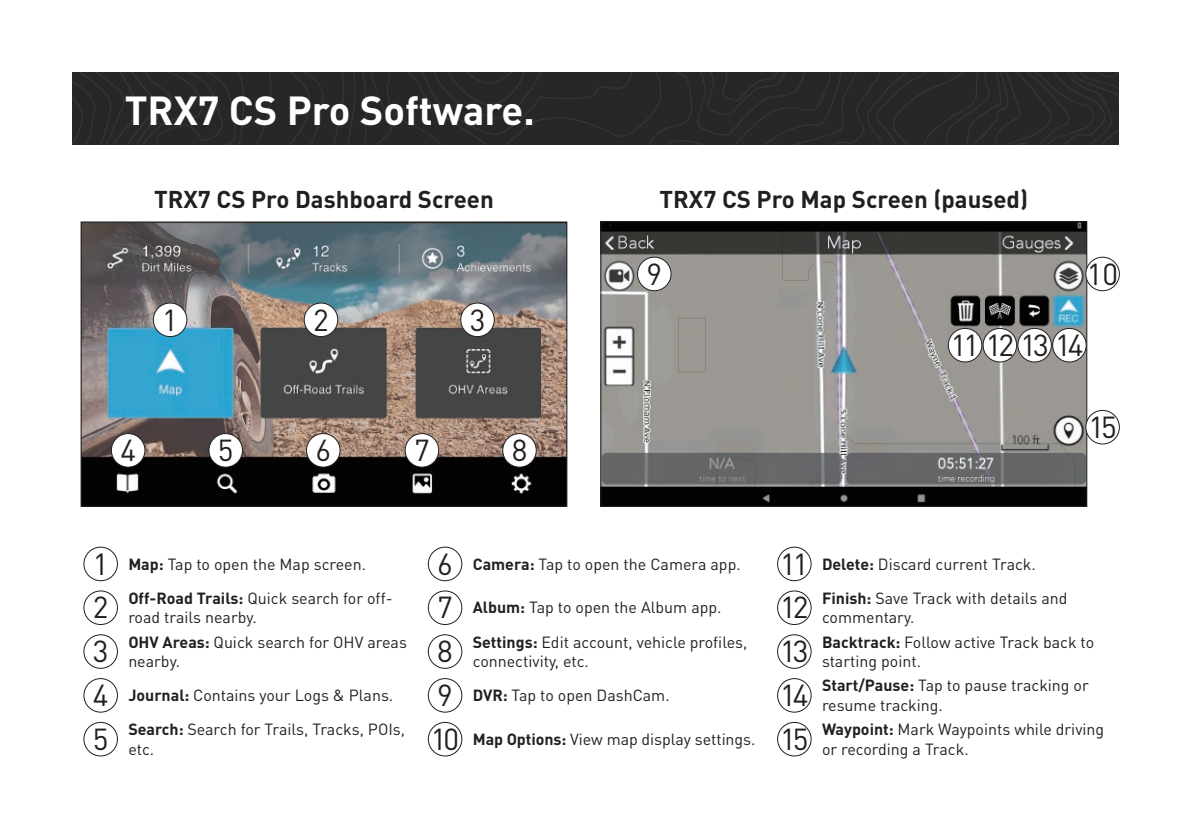
<style>
.page{position:relative;width:1191px;height:840px;background:#fff}
.page>*{position:absolute;margin:0;border:0;box-sizing:border-box;transform-origin:0 0}
.t1{font:700 40px "DINOT";color:#fff}
.t2{font:30px "DINOT";letter-spacing:-.1em;color:#231f20}
.t3{font:700 24px "DINOT";color:#231f20}
.t4{font:16px/19.2px "DINOT";color:#231f20}
.s1{font-size:30px}
.s2{font-weight:700}
</style>
<div class="page">
<img style="left:72px;top:72px;width:1047px;height:72px">
<img style="left:602px;top:223px;width:483px;height:281px">
<div style="left:600px;top:221px;width:487px;height:285px;border:1px solid #231f20"></div>
<div style="left:948px;top:328px;width:33px;height:34px;background:#fff;border-radius:50%"></div>
<div style="left:948px;top:328px;width:34px;height:34px;border:1px solid #231f20;border-radius:50%"></div>
<div style="left:983px;top:328px;width:33px;height:34px;background:#fff;border-radius:50%"></div>
<div style="left:982px;top:328px;width:35px;height:34px;border:1px solid #231f20;border-radius:50%"></div>
<div style="left:1018px;top:328px;width:33px;height:34px;background:#fff;border-radius:50%"></div>
<div style="left:1017px;top:328px;width:34px;height:34px;border:1px solid #231f20;border-radius:50%"></div>
<div style="left:1052px;top:328px;width:34px;height:34px;background:#fff;border-radius:50%"></div>
<div style="left:1052px;top:328px;width:34px;height:34px;border:1px solid #231f20;border-radius:50%"></div>
<div style="left:1085px;top:257px;width:34px;height:34px;border:1px solid #231f20;border-radius:50%"></div>
<div style="left:637px;top:257px;width:34px;height:33px;background:#fff;border-radius:50%"></div>
<div style="left:637px;top:257px;width:34px;height:34px;border:1px solid #231f20;border-radius:50%"></div>
<div style="left:1085px;top:410px;width:34px;height:34px;border:1px solid #231f20;border-radius:50%"></div>
<div style="left:84px;top:546px;width:34px;height:34px;border:1px solid #231f20;border-radius:50%"></div>
<div style="left:84px;top:590px;width:34px;height:34px;border:1px solid #231f20;border-radius:50%"></div>
<div style="left:84px;top:634px;width:34px;height:34px;border:1px solid #231f20;border-radius:50%"></div>
<div style="left:84px;top:678px;width:34px;height:34px;border:1px solid #231f20;border-radius:50%"></div>
<div style="left:84px;top:721px;width:34px;height:34px;border:1px solid #231f20;border-radius:50%"></div>
<div style="left:428px;top:546px;width:34px;height:34px;border:1px solid #231f20;border-radius:50%"></div>
<div style="left:428px;top:590px;width:34px;height:34px;border:1px solid #231f20;border-radius:50%"></div>
<div style="left:428px;top:634px;width:34px;height:34px;border:1px solid #231f20;border-radius:50%"></div>
<div style="left:428px;top:678px;width:34px;height:34px;border:1px solid #231f20;border-radius:50%"></div>
<div style="left:428px;top:721px;width:34px;height:34px;border:1px solid #231f20;border-radius:50%"></div>
<div style="left:777px;top:546px;width:34px;height:34px;border:1px solid #231f20;border-radius:50%"></div>
<div style="left:777px;top:590px;width:34px;height:34px;border:1px solid #231f20;border-radius:50%"></div>
<div style="left:777px;top:634px;width:34px;height:34px;border:1px solid #231f20;border-radius:50%"></div>
<div style="left:777px;top:678px;width:34px;height:34px;border:1px solid #231f20;border-radius:50%"></div>
<div style="left:777px;top:721px;width:34px;height:34px;border:1px solid #231f20;border-radius:50%"></div>
<img style="left:83px;top:223px;width:482px;height:281px">
<div style="left:81px;top:221px;width:486px;height:285px;border:1px solid #231f20"></div>
<div style="left:153px;top:303px;width:34px;height:33px;background:#fff;border-radius:50%"></div>
<div style="left:153px;top:302px;width:34px;height:34px;border:1px solid #231f20;border-radius:50%"></div>
<div style="left:304px;top:303px;width:34px;height:33px;background:#fff;border-radius:50%"></div>
<div style="left:304px;top:302px;width:34px;height:34px;border:1px solid #231f20;border-radius:50%"></div>
<div style="left:461px;top:303px;width:33px;height:33px;background:#fff;border-radius:50%"></div>
<div style="left:460px;top:302px;width:34px;height:34px;border:1px solid #231f20;border-radius:50%"></div>
<div style="left:111px;top:433px;width:34px;height:34px;background:#fff;border-radius:50%"></div>
<div style="left:111px;top:433px;width:34px;height:34px;border:1px solid #231f20;border-radius:50%"></div>
<div style="left:209px;top:433px;width:33px;height:34px;background:#fff;border-radius:50%"></div>
<div style="left:209px;top:433px;width:34px;height:34px;border:1px solid #231f20;border-radius:50%"></div>
<div style="left:306px;top:433px;width:34px;height:34px;background:#fff;border-radius:50%"></div>
<div style="left:306px;top:433px;width:34px;height:34px;border:1px solid #231f20;border-radius:50%"></div>
<div style="left:405px;top:433px;width:34px;height:34px;background:#fff;border-radius:50%"></div>
<div style="left:405px;top:433px;width:34px;height:34px;border:1px solid #231f20;border-radius:50%"></div>
<div style="left:503px;top:433px;width:33px;height:34px;background:#fff;border-radius:50%"></div>
<div style="left:502px;top:433px;width:34px;height:34px;border:1px solid #231f20;border-radius:50%"></div>
<h1 class="t1" style="left:125px;top:83px;width:412px">TRX7 CS Pro Software.</h1>
<h3 class="t3" style="left:154px;top:183px;width:341px">TRX7 CS Pro Dashboard Screen</h3>
<h3 class="t3" style="left:659px;top:183px;width:370px">TRX7 CS Pro Map Screen (paused)</h3>
<h2 class="t2" style="left:162px;top:299px;width:17px">1</h2>
<h2 class="t2" style="left:313px;top:299px;width:17px">2</h2>
<h2 class="t2" style="left:470px;top:299px;width:17px">3</h2>
<h2 class="t2" style="left:120px;top:429px;width:17px">4</h2>
<h2 class="t2" style="left:218px;top:429px;width:17px">5</h2>
<h2 class="t2" style="left:315px;top:429px;width:17px">6</h2>
<h2 class="t2" style="left:414px;top:429px;width:17px">7</h2>
<h2 class="t2" style="left:511px;top:429px;width:17px">8</h2>
<h2 class="t2" style="left:646px;top:253px;width:17px">9</h2>
<h2 class="t2" style="left:1087px;top:253px;width:33px">10</h2>
<h2 class="t2" style="left:951px;top:324px;width:134px">11 12 13 14</h2>
<h2 class="t2" style="left:1088px;top:406px;width:30px">15</h2>
<p class="t4" style="left:93px;top:553px;width:275px"><span class="s1">1</span> <span class="s2">Map:</span> Tap to open the Map screen.</p>
<h2 class="t2" style="left:93px;top:587px;width:17px">2</h2>
<p class="t4" style="left:128px;top:587px;width:266px"><span class="s2">Off-Road Trails:</span> Quick search for off&shy;road trails nearby.</p>
<h2 class="t2" style="left:93px;top:630px;width:17px">3</h2>
<p class="t4" style="left:128px;top:631px;width:280px"><span class="s2">OHV Areas:</span> Quick search for OHV areas nearby.</p>
<p class="t4" style="left:93px;top:684px;width:302px"><span class="s1">4</span> <span class="s2">Journal:</span> Contains your Logs &amp; Plans.</p>
<h2 class="t2" style="left:93px;top:718px;width:17px">5</h2>
<p class="t4" style="left:128px;top:718px;width:278px"><span class="s2">Search:</span> Search for Trails, Tracks, POIs, etc.</p>
<p class="t4" style="left:437px;top:553px;width:305px"><span class="s1">6</span> <span class="s2">Camera:</span> Tap to open the Camera app.</p>
<p class="t4" style="left:437px;top:597px;width:286px"><span class="s1">7</span> <span class="s2">Album:</span> Tap to open the Album app.</p>
<h2 class="t2" style="left:437px;top:630px;width:17px">8</h2>
<p class="t4" style="left:473px;top:631px;width:276px"><span class="s2">Settings:</span> Edit account, vehicle profiles, connectivity, etc.</p>
<p class="t4" style="left:437px;top:684px;width:234px"><span class="s1">9</span> <span class="s2">DVR:</span> Tap to open DashCam.</p>
<p class="t4" style="left:431px;top:728px;width:326px"><span class="s1">10</span> <span class="s2">Map Options:</span> View map display settings.</p>
<p class="t4" style="left:780px;top:553px;width:257px"><span class="s1">11</span> <span class="s2">Delete:</span> Discard current Track.</p>
<h2 class="t2" style="left:780px;top:587px;width:30px">12</h2>
<p class="t4" style="left:822px;top:587px;width:247px"><span class="s2">Finish:</span> Save Track with details and commentary.</p>
<h2 class="t2" style="left:780px;top:630px;width:30px">13</h2>
<p class="t4" style="left:822px;top:631px;width:274px"><span class="s2">Backtrack:</span> Follow active Track back to starting point.</p>
<h2 class="t2" style="left:780px;top:674px;width:30px">14</h2>
<p class="t4" style="left:822px;top:675px;width:268px"><span class="s2">Start/Pause:</span> Tap to pause tracking or resume tracking.</p>
<h2 class="t2" style="left:780px;top:718px;width:30px">15</h2>
<p class="t4" style="left:822px;top:718px;width:284px"><span class="s2">Waypoint:</span> Mark Waypoints while driving or recording a Track.</p>
</div>
